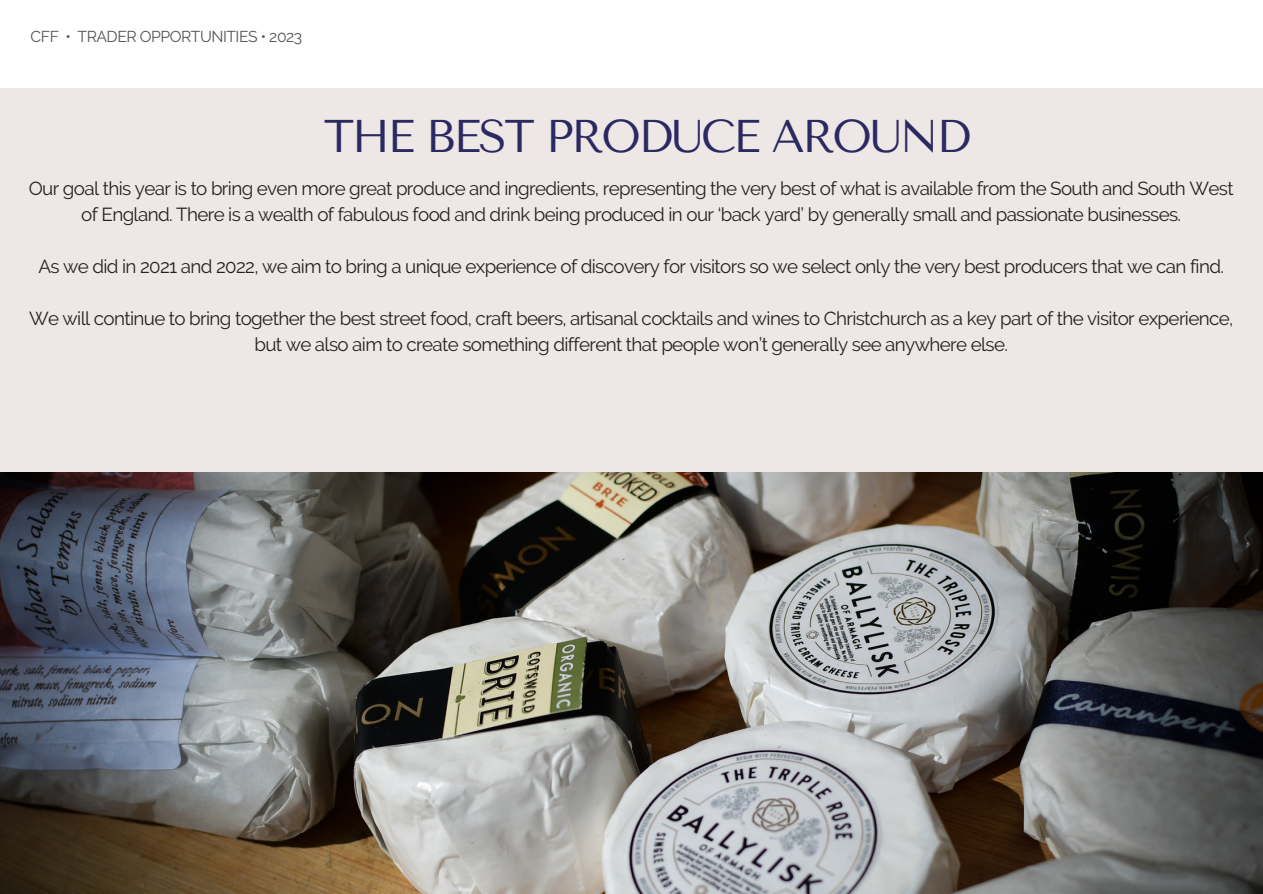
<style>
.page{position:relative;width:1263px;height:894px;background:#fff}
.page>*{position:absolute;margin:0;border:0;box-sizing:border-box;transform-origin:0 0}
.t1{font:45.6px "Tenor Sans";letter-spacing:-.055em;color:#2b2962}
.t2{font:18.75px/25.8px "Raleway";letter-spacing:-.035em;color:#272023;text-align:center}
.t3{font:15.75px "Raleway";letter-spacing:-.03em;color:#545454}
</style>
<div class="page">
<div style="left:0;top:0;width:1263px;height:893px;background:#ede8e5"></div>
<img style="left:0;top:473px;width:1263px;height:420px">
<div style="left:0;top:0;width:1263px;height:88px;background:#fff"></div>
<p class="t3" style="left:31px;top:27px;width:273px">CFF • TRADER OPPORTUNITIES • 2023</p>
<h1 class="t1" style="left:324px;top:110px;width:649px">THE BEST PRODUCE AROUND</h1>
<p class="t2" style="left:29px;top:176px;width:1206px">Our goal this year is to bring even more great produce and ingredients, representing the very best of what is available from the South and South West of England. There is a wealth of fabulous food and drink being produced in our ‘back yard’ by generally small and passionate businesses.</p>
<p class="t2" style="left:39px;top:253px;width:1187px">As we did in 2021 and 2022, we aim to bring a unique experience of discovery for visitors so we select only the very best producers that we can find.</p>
<p class="t2" style="left:29px;top:305px;width:1206px">We will continue to bring together the best street food, craft beers, artisanal cocktails and wines to Christchurch as a key part of the visitor experience, but we also aim to create something different that people won’t generally see anywhere else.</p>
</div>
